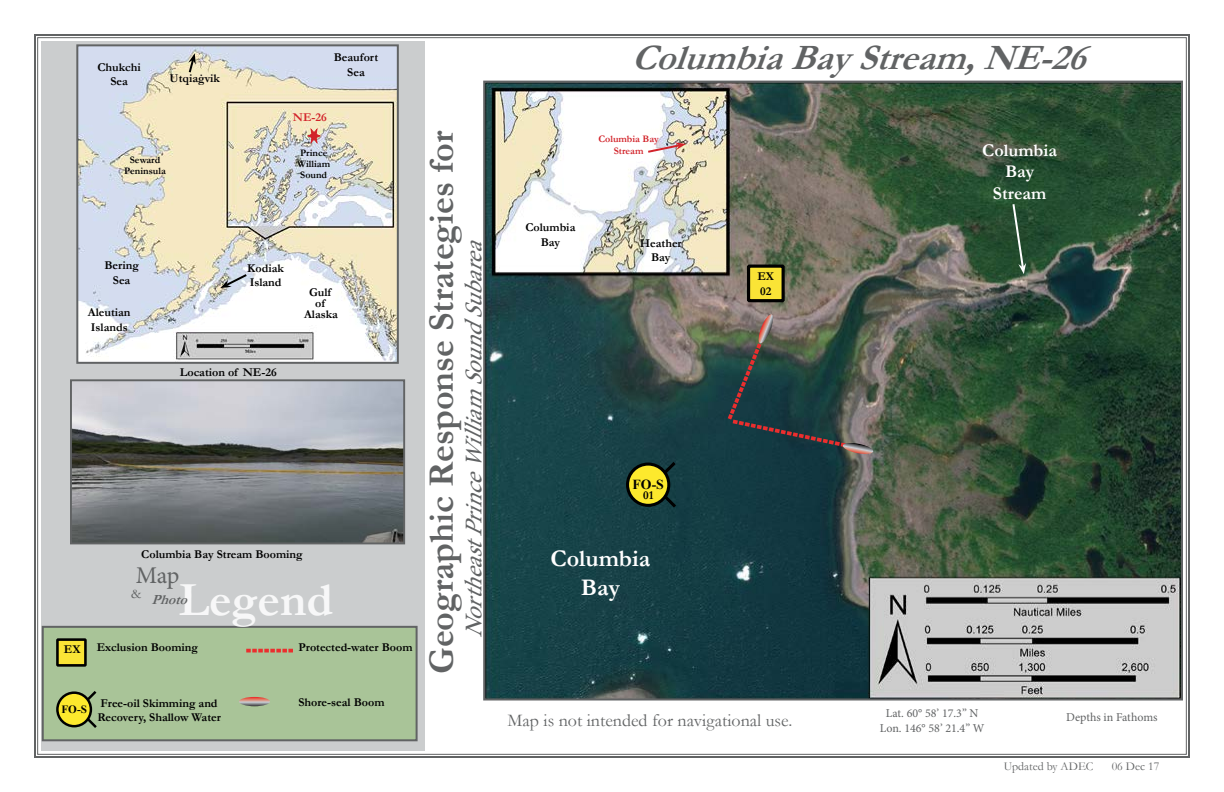
<style>
.page{position:relative;width:1224px;height:792px;background:#fff}
.page>*{position:absolute;margin:0;border:0;box-sizing:border-box;transform-origin:0 0}
.t1{font:700 48px "Garamond";color:#fff}
.t2{font:700 36px "Garamond";color:#616364}
.t3{font:italic 700 36px "Garamond";color:#616364}
.t4{font:italic 24px "Minion Pro";color:#616364}
.t5{font:700 24px/28.8px "Garamond";color:#fff;text-align:center}
.t6{font:24px "Minion Pro";color:#616364}
.t7{font:18px "Garamond";color:#616364}
.t8{font:700 18px/21.6px "Garamond";color:#fff;text-align:center}
.t9{font:italic 700 14px "Garamond";color:#616364}
.t10{font:14px "Garamond";color:#616364}
.t11{font:700 13.8px "Times New Roman";color:#000}
.t12{font:700 12px/14.4px "Garamond";color:#000;text-align:center}
.t13{font:12px/14.4px "Minion Pro";color:#616364;text-align:center}
.t14{font:12px "Garamond";color:#616364}
.t15{font:700 12px "Garamond";color:#d2232a}
.t16{font:700 11.2px "Times New Roman";color:#000}
.t17{font:700 10px/11px "Garamond";color:#000;text-align:center}
.t18{font:700 10px/12px "Garamond";color:#d2232a;text-align:center}
</style>
<div class="page">
<img style="left:34px;top:34px;width:1156px;height:724px">
<p class="t12" style="left:97px;top:60px;width:45px">Chukchi<br>Sea</p>
<p class="t12" style="left:170px;top:71px;width:52px">Utqiaġvik</p>
<p class="t17" style="left:124px;top:155px;width:43px">Seward<br>Peninsula</p>
<p class="t12" style="left:334px;top:50px;width:46px">Beaufort<br>Sea</p>
<p class="t15" style="left:293px;top:109px;width:35px">NE-26</p>
<p class="t17" style="left:297px;top:148px;width:34px">Prince<br>William<br>Sound</p>
<p class="t12" style="left:104px;top:258px;width:36px">Bering<br>Sea</p>
<p class="t12" style="left:88px;top:305px;width:44px;text-align:left">Aleutian<br>Islands</p>
<p class="t12" style="left:247px;top:261px;width:38px;text-align:left">Kodiak<br>Island</p>
<p class="t12" style="left:304px;top:287px;width:35px;line-height:11px">Gulf of<br>Alaska</p>
<p class="t12" style="left:180px;top:365px;width:98px">Location of NE-26</p>
<p class="t12" style="left:141px;top:547px;width:163px">Columbia Bay Stream Booming</p>
<p class="t12" style="left:64px;top:642px;width:18px">EX</p>
<h3 class="t6" style="left:136px;top:559px;width:45px">Map</h3>
<p class="t9" style="left:152px;top:590px;width:43px">Photo</p>
<p class="t10" style="left:131px;top:584px;width:12px">&amp;</p>
<h1 class="t1" style="left:179px;top:567px;width:156px">Legend</h1>
<p class="t12" style="left:97px;top:641px;width:103px">Exclusion Booming</p>
<p class="t12" style="left:298px;top:641px;width:116px">Protected-water Boom</p>
<p class="t16" style="left:61px;top:701px;width:27px">FO-S</p>
<p class="t12" style="left:97px;top:696px;width:125px;text-align:left">Free-oil Skimming and<br>Recovery, Shallow Water</p>
<p class="t12" style="left:298px;top:695px;width:88px">Shore-seal Boom</p>
<h2 class="t2" style="left:417px;top:674px;width:544px;rotate:-90deg">Geographic Response Strategies for</h2>
<h3 class="t4" style="left:458px;top:638px;width:412px;rotate:-90deg">NortheastPrinceWilliamSoundSubarea</h3>
<h2 class="t3" style="left:631px;top:33px;width:473px">ColumbiaBayStream,NE-26</h2>
<p class="t18" style="left:598px;top:133px;width:62px">Columbia Bay<br>Stream</p>
<p class="t12" style="left:525px;top:220px;width:51px">Columbia<br>Bay</p>
<p class="t12" style="left:640px;top:236px;width:43px">Heather<br>Bay</p>
<p class="t11" style="left:633px;top:475px;width:33px">FO-S</p>
<p class="t12" style="left:643px;top:488px;width:12px">01</p>
<h3 class="t5" style="left:550px;top:545px;width:101px">Columbia<br>Bay</h3>
<p class="t12" style="left:757px;top:269px;width:18px;text-align:left">EX<br>02</p>
<h3 class="t8" style="left:982px;top:139px;width:76px">Columbia<br>Bay<br>Stream</h3>
<p class="t13" style="left:880px;top:706px;width:106px">Lat. 60° 58’ 17.3” N<br>Lon. 146° 58’ 21.4” W</p>
<h3 class="t7" style="left:508px;top:708px;width:286px">Map is not intended for navigational use.</h3>
<p class="t13" style="left:1066px;top:710px;width:93px">Depths in Fathoms</p>
<p class="t14" style="left:1004px;top:758px;width:91px">Updated by ADEC</p>
<p class="t14" style="left:1112px;top:758px;width:49px">06 Dec 17</p>
</div>
